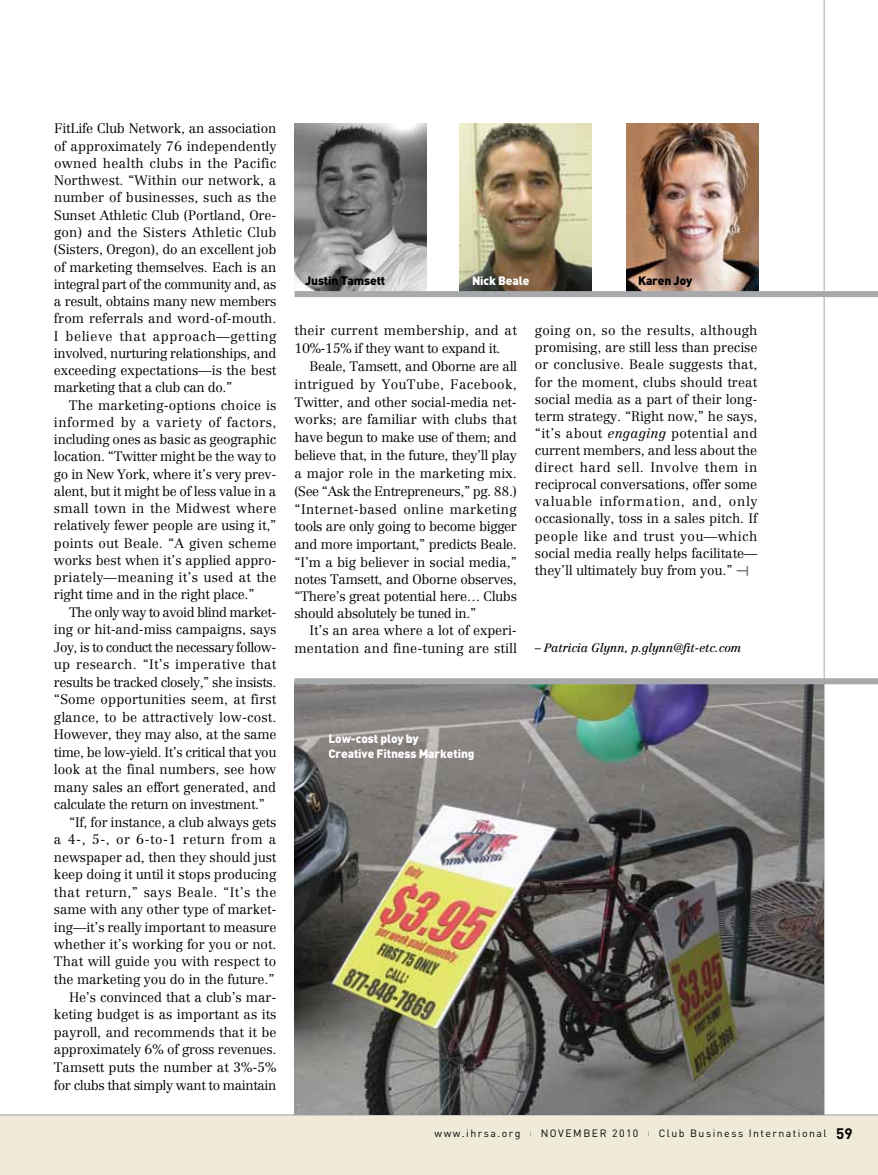
<style>
.page{position:relative;width:878px;height:1175px;background:#fff}
.page>*{position:absolute;margin:0;border:0;box-sizing:border-box;transform-origin:0 0}
.t1{font:300 13.5px/17.2px "Centennial";letter-spacing:-.01em;color:#000;text-align:justify}
.t2{font:300 13.5px "Centennial";letter-spacing:-.03em;color:#000}
.t3{font:300 13.5px/17.1px "Centennial";letter-spacing:.01em;color:#000;text-align:right}
.t4{font:300 13.5px "Centennial";letter-spacing:-.035em;color:#000}
.t5{font:300 13.5px/17.9px "Centennial";letter-spacing:.015em;color:#000}
.t6{font:300 13.5px "Centennial";letter-spacing:.02em;color:#000}
.t7{font:300 13.5px "Centennial";letter-spacing:.025em;color:#000}
.t8{font:300 13.5px "Centennial";letter-spacing:.035em;color:#000}
.t9{font:900 12px/15px "DIN";letter-spacing:-.01em;color:#fff}
.t10{font:italic 12px "Centennial";letter-spacing:-.01em;color:#000}
.t11{font:900 12px "DIN";letter-spacing:-.01em;color:#000}
.t12{font:10.5px "DIN";letter-spacing:.14em;color:#000}
.s1{font-style:italic}
.s2{font-family:"DIN";font-weight:700;font-size:11.25px;color:#77787b}
.s3{font-size:6px;color:#58595b}
.s4{font-weight:700;font-size:15px}
</style>
<div class="page">
<div style="left:0;top:1114px;width:878px;height:60px;background:#f0ead8"></div>
<hr style="left:0;top:1114px;width:878px;height:1px;background:#a7a9ac">
<hr style="left:823px;top:0;width:1px;height:1115px;background:#a7a9ac">
<img style="left:294px;top:684px;width:529px;height:430px">
<img style="left:294px;top:123px;width:132px;height:168px">
<img style="left:459px;top:123px;width:132px;height:168px">
<img style="left:627px;top:123px;width:131px;height:168px">
<div style="left:294px;top:291px;width:584px;height:6px;background:#a7a9ac"></div>
<div style="left:294px;top:678px;width:584px;height:6px;background:#a7a9ac"></div>
<p class="t1" style="left:54px;top:120px;width:224px">FitLife Club Network, an association of approximately 76 independently owned health clubs in the Pacific Northwest. “Within our network, a number of businesses, such as the Sunset Athletic Club (Portland, Ore&shy;gon) and the Sisters Athletic Club (Sisters, Oregon), do an excellent job of marketing themselves. Each is an integral part of the community and, as a result, obtains many new members from referrals and word-of-mouth.<br>I believe that approach—getting involved, nurturing relationships, and exceeding expectations—is the best marketing that a club can do.”</p>
<p class="t1" style="left:54px;top:396px;width:224px;text-indent:15px">The marketing-options choice is informed by a variety of factors, including ones as basic as geographic location. “Twitter might be the way to go in New York, where it’s very prev&shy;alent, but it might be of less value in a small town in the Midwest where relatively fewer people are using it,” points out Beale. “A given scheme works best when it’s applied appro&shy;priately—meaning it’s used at the right time and in the right place.”</p>
<p class="t4" style="left:69px;top:604px;width:209px">The only way to avoid blind market-</p>
<p class="t1" style="left:54px;top:621px;width:224px">ing or hit-and-miss campaigns, says</p>
<p class="t4" style="left:54px;top:639px;width:224px">Joy, is to conduct the necessary follow-</p>
<p class="t6" style="left:54px;top:656px;width:224px">up research. “It’s imperative that</p>
<p class="t2" style="left:54px;top:674px;width:224px">results be tracked closely,” she insists.</p>
<p class="t3" style="left:54px;top:691px;width:224px">“Some opportunities seem, at first</p>
<p class="t3" style="left:54px;top:708px;width:224px">glance, to be attractively low-cost.</p>
<p class="t1" style="left:54px;top:726px;width:224px">However, they may also, at the same</p>
<p class="t2" style="left:54px;top:744px;width:224px">time, be low-yield. It’s critical that you</p>
<p class="t1" style="left:54px;top:760px;width:224px">look at the final numbers, see how</p>
<p class="t1" style="left:54px;top:778px;width:224px">many sales an effort generated, and</p>
<p class="t2" style="left:54px;top:796px;width:212px">calculate the return on investment.”</p>
<p class="t1" style="left:69px;top:813px;width:209px">“If, for instance, a club always gets</p>
<p class="t8" style="left:54px;top:831px;width:224px">a 4-, 5-, or 6-to-1 return from a</p>
<p class="t1" style="left:54px;top:848px;width:224px">newspaper ad, then they should just</p>
<p class="t1" style="left:54px;top:865px;width:224px">keep doing it until it stops producing</p>
<p class="t7" style="left:54px;top:883px;width:224px">that return,” says Beale. “It’s the</p>
<p class="t1" style="left:54px;top:900px;width:224px">same with any other type of market-</p>
<p class="t1" style="left:54px;top:918px;width:224px">ing—it’s really important to measure</p>
<p class="t1" style="left:54px;top:935px;width:224px">whether it’s working for you or not.</p>
<p class="t1" style="left:54px;top:953px;width:224px">That will guide you with respect to</p>
<p class="t1" style="left:54px;top:970px;width:222px">the marketing you do in the future.”</p>
<p class="t1" style="left:69px;top:988px;width:209px">He’s convinced that a club’s mar-</p>
<p class="t1" style="left:54px;top:1005px;width:224px">keting budget is as important as its</p>
<p class="t1" style="left:54px;top:1023px;width:224px">payroll, and recommends that it be</p>
<p class="t1" style="left:54px;top:1041px;width:224px">approximately 6% of gross revenues.</p>
<p class="t1" style="left:54px;top:1058px;width:224px">Tamsett puts the number at 3%-5%</p>
<p class="t2" style="left:54px;top:1077px;width:224px">for clubs that simply want to maintain</p>
<p class="t11" style="left:305px;top:272px;width:82px">Justin Tamsett</p>
<p class="t9" style="left:472px;top:272px;width:59px">Nick Beale</p>
<p class="t11" style="left:638px;top:272px;width:56px">Karen Joy</p>
<p class="t5" style="left:294px;top:321px;width:224px">their current membership, and at<br>10%-15% if they want to expand it.</p>
<p class="t1" style="left:294px;top:357px;width:224px;line-height:17.7px;text-indent:15px">Beale, Tamsett, and Oborne are all intrigued by YouTube, Facebook, Twitter, and other social-media net&shy;works; are familiar with clubs that have begun to make use of them; and believe that, in the future, they’ll play a major role in the marketing mix. (See “Ask the Entrepreneurs,” pg. 88.) “Internet-based online marketing tools are only going to become bigger and more important,” predicts Beale. “I’m a big believer in social media,” notes Tamsett, and Oborne observes, “There’s great potential here… Clubs should absolutely be tuned in.”</p>
<p class="t3" style="left:294px;top:622px;width:224px">It’s an area where a lot of experi&shy;mentation and fine-tuning are still</p>
<p class="t1" style="left:535px;top:322px;width:224px">going on, so the results, although promising, are still less than precise or conclusive. Beale suggests that, for the moment, clubs should treat social media as a part of their long&shy;term strategy. “Right now,” he says, “it’s about <span class="s1">engaging</span> potential and current members, and less about the direct hard sell. Involve them in reciprocal conversations, offer some valuable information, and, only occasionally, toss in a sales pitch. If people like and trust you—which social media really helps facilitate— they’ll ultimately buy from you.” <span class="s2">—|</span></p>
<p class="t10" style="left:535px;top:640px;width:208px">– Patricia Glynn, p.glynn@fit-etc.com</p>
<p class="t9" style="left:328px;top:730px;width:148px">Low-cost ploy by<br>Creative Fitness Marketing</p>
<p class="t12" style="left:434px;top:1126px;width:419px">www.ihrsa.org <span class="s3">|</span> NOVEMBER 2010 <span class="s3">|</span> Club Business International <span class="s4">59</span></p>
</div>
